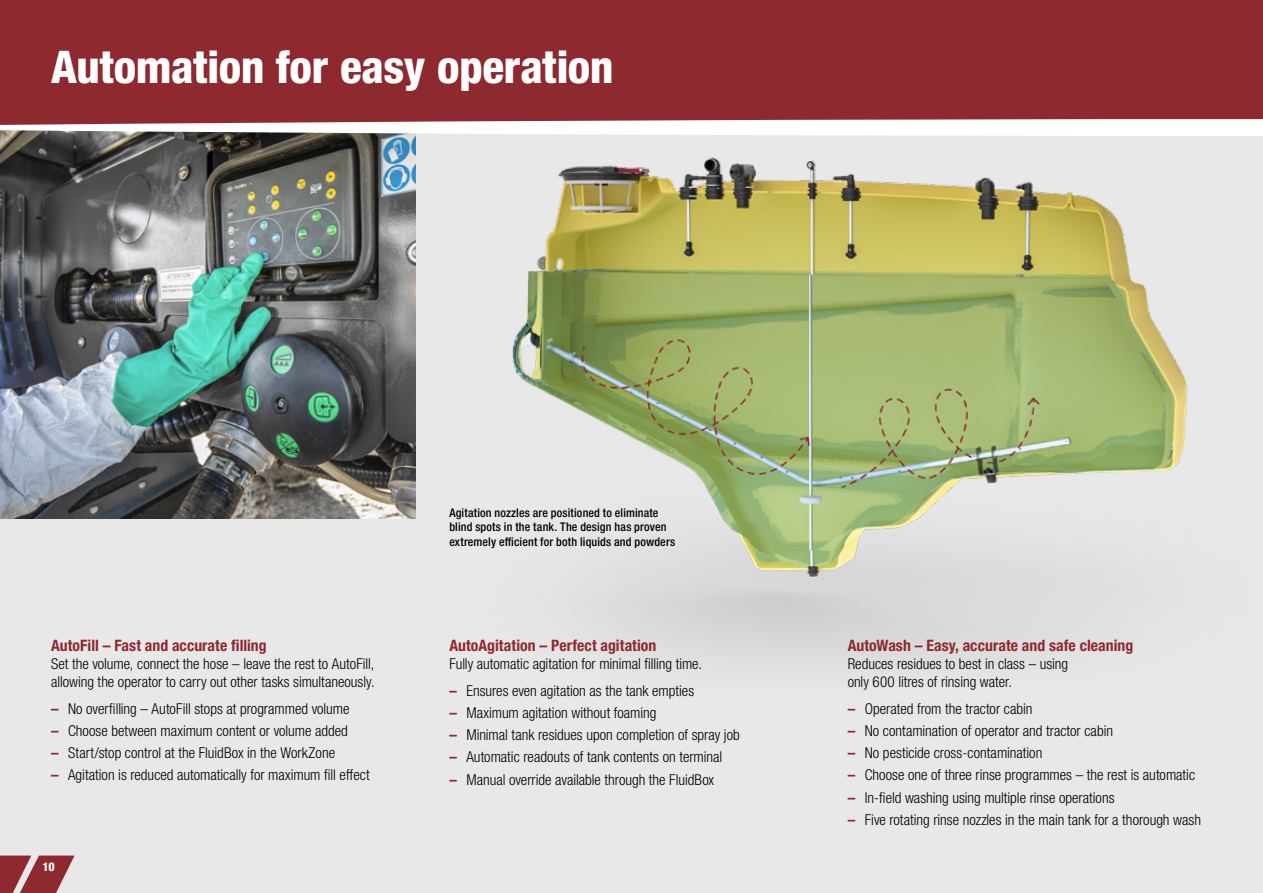
<style>
.page{position:relative;width:1263px;height:893px;background:#fff}
.page>*{position:absolute;margin:0;border:0;box-sizing:border-box;transform-origin:0 0}
.t1{font:800 condensed 45px "Helvetica Neue LTW1 G";letter-spacing:-.005em;color:#fff}
.t2{font:700 condensed 15.75px "Helvetica Neue LTW1 G";letter-spacing:.005em;color:#8e2930}
.t3{font:300 condensed 15px/18px "Helvetica Neue LTW1 G";color:#000}
.t4{font:500 condensed 12px/14.4px "Helvetica Neue LTW1 G";letter-spacing:.015em;color:#000}
.t5{font:800 condensed 12px "Helvetica Neue LTW1 G";color:#fff}
.s1{font-weight:700;color:#8e2930}
</style>
<div class="page">
<div style="left:0;top:128px;width:1263px;height:765px;background:#e8e8e8"></div>
<img style="left:0;top:136px;width:410px;height:383px">
<div style="left:0;top:0;width:1263px;height:128px;background:#8e2930"></div>
<svg style="left:0;top:119px;width:1263px;height:17px;background:#e3d7d7"></svg>
<img style="left:410px;top:136px;width:778px;height:525px">
<svg style="left:0;top:855px;width:75px;height:38px"></svg>
<h1 class="t1" style="left:51px;top:40px;width:564px">Automation for easy operation</h1>
<p class="t2" style="left:51px;top:635px;width:217px">AutoFill – Fast and accurate filling</p>
<p class="t3" style="left:51px;top:654px;width:325px">Set the volume, connect the hose – leave the rest to AutoFill, allowing the operator to carry out other tasks simultaneously.</p>
<p class="t3" style="left:51px;top:699px;width:300px"><span class="s1">–</span> No overfilling – AutoFill stops at programmed volume</p>
<p class="t3" style="left:51px;top:722px;width:298px"><span class="s1">–</span> Choose between maximum content or volume added</p>
<p class="t3" style="left:51px;top:744px;width:286px"><span class="s1">–</span> Start/stop control at the FluidBox in the WorkZone</p>
<p class="t3" style="left:51px;top:766px;width:320px"><span class="s1">–</span> Agitation is reduced automatically for maximum fill effect</p>
<p class="t5" style="left:43px;top:860px;width:14px">10</p>
<p class="t4" style="left:449px;top:505px;width:227px">Agitation nozzles are positioned to eliminate blind spots in the tank. The design has proven extremely efficient for both liquids and powders</p>
<p class="t2" style="left:449px;top:635px;width:209px">AutoAgitation – Perfect agitation</p>
<p class="t3" style="left:449px;top:654px;width:254px">Fully automatic agitation for minimal filling time.</p>
<p class="t3" style="left:449px;top:681px;width:246px"><span class="s1">–</span> Ensures even agitation as the tank empties</p>
<p class="t3" style="left:449px;top:704px;width:209px"><span class="s1">–</span> Maximum agitation without foaming</p>
<p class="t3" style="left:449px;top:726px;width:292px"><span class="s1">–</span> Minimal tank residues upon completion of spray job</p>
<p class="t3" style="left:449px;top:748px;width:274px"><span class="s1">–</span> Automatic readouts of tank contents on terminal</p>
<p class="t3" style="left:449px;top:770px;width:266px"><span class="s1">–</span> Manual override available through the FluidBox</p>
<p class="t2" style="left:848px;top:635px;width:287px">AutoWash – Easy, accurate and safe cleaning</p>
<p class="t3" style="left:848px;top:654px;width:222px">Reduces residues to best in class – using only 600 litres of rinsing water.</p>
<p class="t3" style="left:848px;top:699px;width:186px"><span class="s1">–</span> Operated from the tractor cabin</p>
<p class="t3" style="left:848px;top:722px;width:267px"><span class="s1">–</span> No contamination of operator and tractor cabin</p>
<p class="t3" style="left:848px;top:744px;width:196px"><span class="s1">–</span> No pesticide cross-contamination</p>
<p class="t3" style="left:848px;top:766px;width:349px"><span class="s1">–</span> Choose one of three rinse programmes – the rest is automatic</p>
<p class="t3" style="left:848px;top:788px;width:268px"><span class="s1">–</span> In-field washing using multiple rinse operations</p>
<p class="t3" style="left:848px;top:811px;width:355px"><span class="s1">–</span> Five rotating rinse nozzles in the main tank for a thorough wash</p>
</div>
